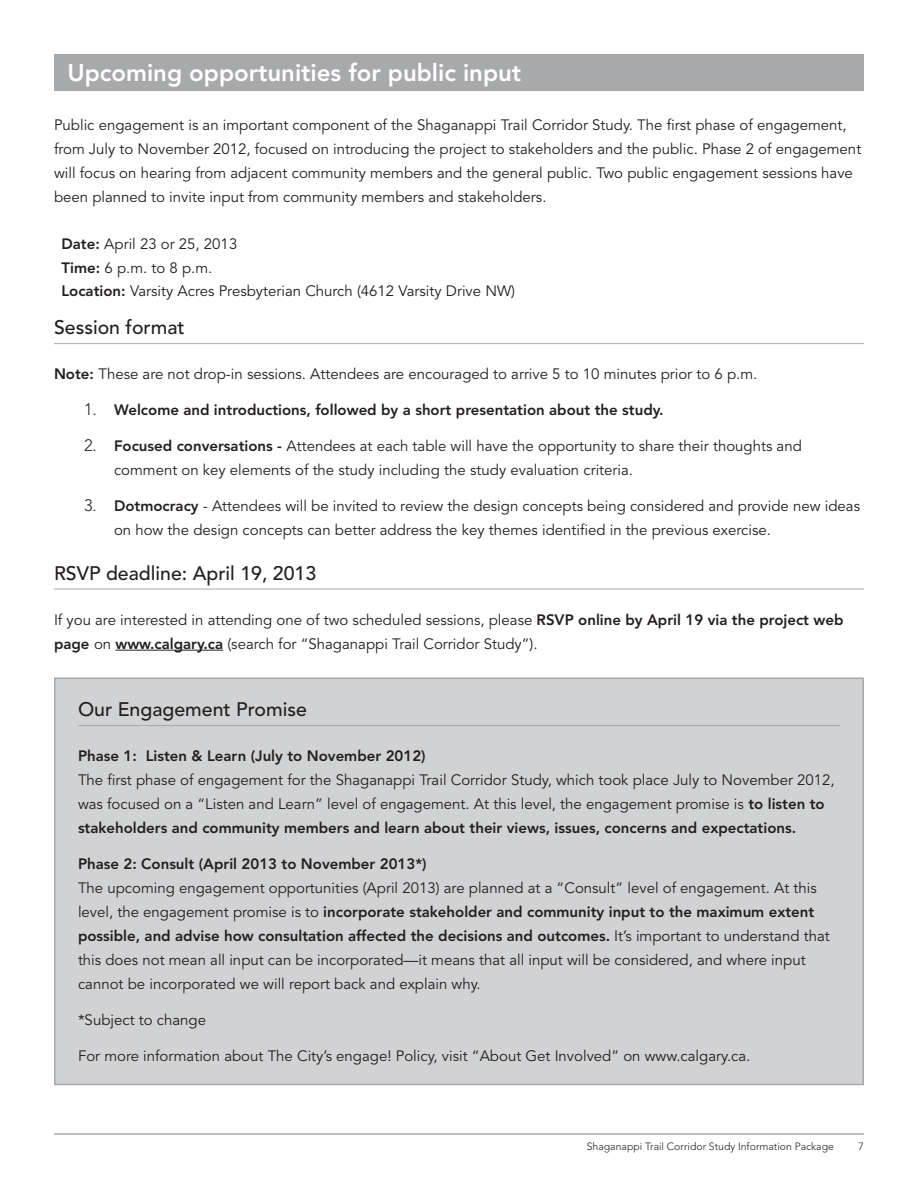
<style>
.page{position:relative;width:918px;height:1188px;background:#fff}
.page>*{position:absolute;margin:0;border:0;box-sizing:border-box;transform-origin:0 0}
.SectionHeader{font:800 24px "Avenir";color:#fff}
.MainHeader{font:500 19.5px "Avenir";color:#231f20}
.MainText{font:15px/24px "Avenir LT Std";color:#231f20}
.MainNumbers{font:15px/24px "Avenir LT Std";color:#231f20}
.MainNumbers-2{font:800 15px "Avenir LT Std";color:#231f20}
.t1{font:300 10.5px "Avenir LT Std";color:#231f20}
.s1{font-weight:800}
.s2{font-weight:300;font-size:16.5px}
</style>
<div class="page">
<hr style="left:54px;top:1133px;width:810px;height:2px;background:#a8a9ad">
<div style="left:54px;top:54px;width:810px;height:36px;background:#a8a9ad"></div>
<hr style="left:54px;top:343px;width:810px;height:1px;background:#a8a9ad">
<hr style="left:54px;top:589px;width:810px;height:1px;background:#a8a9ad">
<hr style="left:115px;top:650px;width:108px;height:1px;background:#231f20">
<div style="left:55px;top:678px;width:808px;height:406px;background:#d1d2d4"></div>
<hr style="left:78px;top:725px;width:762px;height:1px;background:#a8a9ad">
<div style="left:54px;top:678px;width:810px;height:407px;border:2px solid #a8a9ad"></div>
<p class="SectionHeader" style="left:68px;top:59px;width:455px">Upcoming opportunities for public input</p>
<p class="MainText" style="left:54px;top:113px;width:809px">Public engagement is an important component of the Shaganappi Trail Corridor Study. The first phase of engagement, from July to November 2012, focused on introducing the project to stakeholders and the public. Phase 2 of engagement will focus on hearing from adjacent community members and the general public. Two public engagement sessions have been planned to invite input from community members and stakeholders.</p>
<p class="MainText" style="left:62px;top:232px;width:177px"><span class="s1">Date:</span> April 23 or 25, 2013</p>
<p class="MainText" style="left:62px;top:256px;width:152px"><span class="s1">Time:</span> 6 p.m. to 8 p.m.</p>
<p class="MainText" style="left:62px;top:279px;width:455px"><span class="s1">Location:</span> Varsity Acres Presbyterian Church (4612 Varsity Drive NW)</p>
<p class="MainHeader" style="left:54px;top:316px;width:132px">Session format</p>
<p class="MainText" style="left:54px;top:363px;width:705px"><span class="s1">Note:</span> These are not drop-in sessions. Attendees are encouraged to arrive 5 to 10 minutes prior to 6 p.m.</p>
<p class="MainNumbers-2" style="left:84px;top:401px;width:581px"><span class="s2">1.</span> Welcome and introductions, followed by a short presentation about the study.</p>
<p class="MainNumbers" style="left:114px;top:435px;width:689px;text-indent:-30px"><span class="s2">2.</span> <span class="s1">Focused conversations -</span> Attendees at each table will have the opportunity to share their thoughts and comment on key elements of the study including the study evaluation criteria.</p>
<p class="MainNumbers" style="left:114px;top:495px;width:748px;text-indent:-30px"><span class="s2">3.</span> <span class="s1">Dotmocracy</span> - Attendees will be invited to review the design concepts being considered and provide new ideas on how the design concepts can better address the key themes identified in the previous exercise.</p>
<p class="MainHeader" style="left:54px;top:562px;width:264px">RSVP deadline: April 19, 2013</p>
<p class="MainText" style="left:54px;top:608px;width:791px">If you are interested in attending one of two scheduled sessions, please <span class="s1">RSVP online by April 19 via the project web page</span> on <span class="s1">www.calgary.ca</span> (search for “Shaganappi Trail Corridor Study”).</p>
<p class="MainHeader" style="left:78px;top:698px;width:230px">Our Engagement Promise</p>
<p class="MainText" style="left:78px;top:745px;width:758px"><span class="s1">Phase 1: Listen &amp; Learn (July to November 2012)<br></span>The first phase of engagement for the Shaganappi Trail Corridor Study, which took place July to November 2012, was focused on a “Listen and Learn” level of engagement. At this level, the engagement promise is <span class="s1">to listen to stakeholders and community members and learn about their views, issues, concerns and expectations.</span></p>
<p class="MainText" style="left:78px;top:853px;width:753px"><span class="s1">Phase 2: Consult (April 2013 to November 2013*)<br></span>The upcoming engagement opportunities (April 2013) are planned at a “Consult” level of engagement. At this level, the engagement promise is to <span class="s1">incorporate stakeholder and community input to the maximum extent possible, and advise how consultation affected the decisions and outcomes.</span> It’s important to understand that this does not mean all input can be incorporated—it means that all input will be considered, and where input cannot be incorporated we will report back and explain why.</p>
<p class="MainText" style="left:78px;top:1009px;width:130px">*Subject to change</p>
<p class="MainText" style="left:78px;top:1045px;width:674px">For more information about The City’s engage! Policy, visit “About Get Involved” on www.calgary.ca.</p>
<p class="t1" style="left:587px;top:1140px;width:249px">Shaganappi Trail Corridor Study Information Package</p>
<p class="t1" style="left:859px;top:1140px;width:7px">7</p>
</div>
